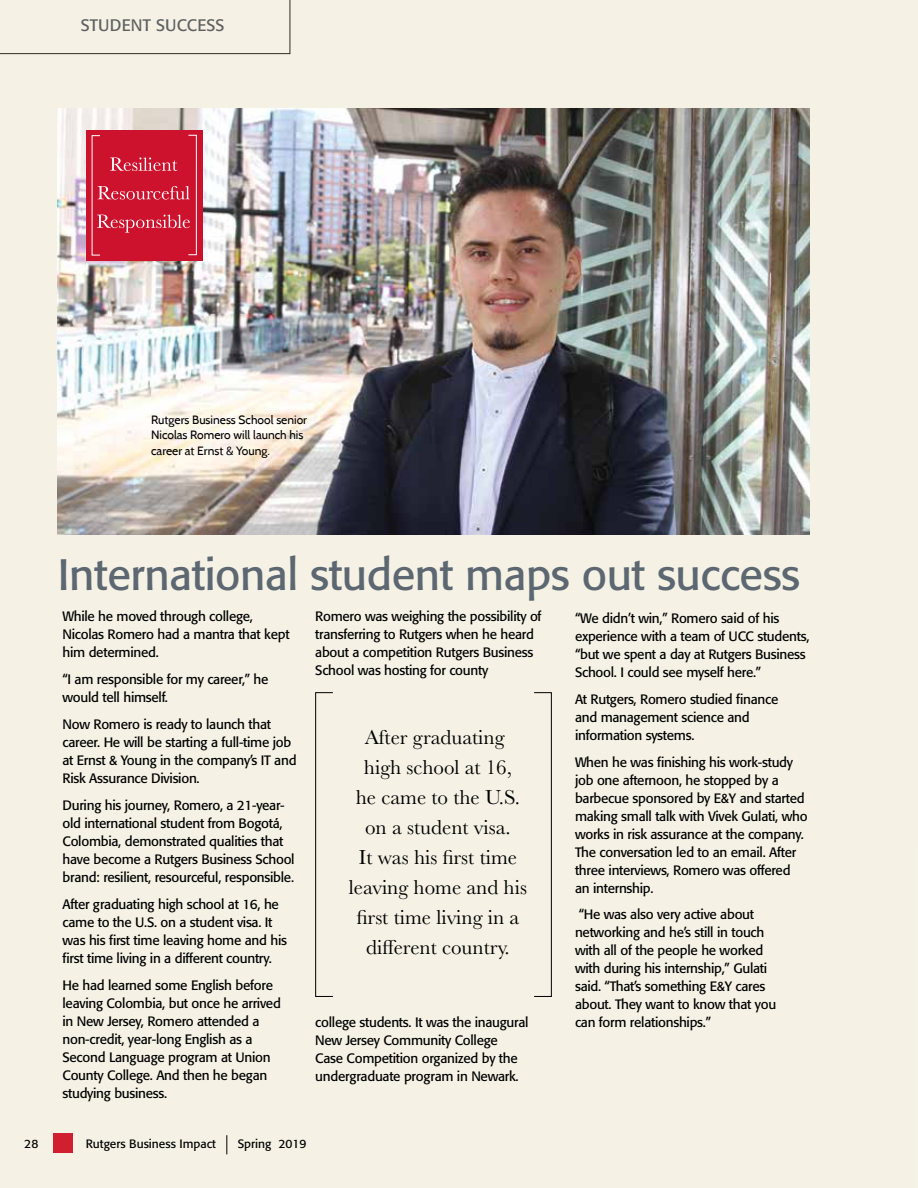
<style>
.page{position:relative;width:918px;height:1188px;background:#f5f2e5}
.page>*{position:absolute;margin:0;border:0;box-sizing:border-box;transform-origin:0 0}
.t1{font:43.5px "Formata BQ";letter-spacing:-.01em;color:#5d6771}
.t2{font:21px/30px "Baskerville";color:#000;text-align:center}
.t3{font:16.5px "Formata BQ";letter-spacing:.01em;color:#5f6062}
.t4{font:13.5px/18px "Formata BQ";letter-spacing:-.02em;color:#000}
.t5{font:12px/15.8px "Cabin";color:#000}
.t6{font:12px "Formata BQ";color:#000}
</style>
<div class="page">
<svg style="left:917px;top:847px;width:1px;height:341px"></svg>
<img style="left:58px;top:108px;width:752px;height:427px">
<div style="left:53px;top:1134px;width:19px;height:19px;background:#d0202f"></div>
<svg style="left:226px;top:1135px;width:1px;height:19px"></svg>
<div style="left:534px;top:692px;width:18px;height:305px;border:1px solid #000"></div>
<div style="left:315px;top:692px;width:18px;height:305px;border:1px solid #000"></div>
<div style="left:86px;top:130px;width:117px;height:130px;background:#cd122d"></div>
<div style="left:188px;top:135px;width:9px;height:120px;border:1px solid #fff"></div>
<svg style="left:97px;top:215px;width:93px;height:18px"></svg>
<svg style="left:98px;top:186px;width:92px;height:14px"></svg>
<svg style="left:110px;top:157px;width:68px;height:14px"></svg>
<p class="t3" style="left:81px;top:16px;width:145px">STUDENT SUCCESS</p>
<p class="t5" style="left:151px;top:411px;width:157px">Rutgers Business School senior<br>Nicolas Romero will launch his career at Ernst &amp; Young.</p>
<h1 class="t1" style="left:58px;top:548px;width:744px">International student maps out success</h1>
<p class="t4" style="left:63px;top:608px;width:229px">While he moved through college,<br>Nicolas Romero had a mantra that kept him determined.</p>
<p class="t4" style="left:63px;top:671px;width:207px">“I am responsible for my career,” he would tell himself.</p>
<p class="t4" style="left:63px;top:715px;width:236px">Now Romero is ready to launch that career. He will be starting a full-time job at Ernst &amp; Young in the company’s IT and Risk Assurance Division.</p>
<p class="t4" style="left:63px;top:796px;width:234px">During his journey, Romero, a 21-year&shy;old international student from Bogotá, Colombia, demonstrated qualities that have become a Rutgers Business School brand: resilient, resourceful, responsible.</p>
<p class="t4" style="left:63px;top:895px;width:226px">After graduating high school at 16, he came to the U.S. on a student visa. It was his first time leaving home and his first time living in a different country.</p>
<p class="t4" style="left:63px;top:976px;width:220px">He had learned some English before leaving Colombia, but once he arrived in New Jersey, Romero attended a non-credit, year-long English as a<br>Second Language program at Union<br>County College. And then he began studying business.</p>
<p class="t4" style="left:315px;top:608px;width:228px">Romero was weighing the possibility of transferring to Rutgers when he heard about a competition Rutgers Business School was hosting for county</p>
<h2 class="t2" style="left:349px;top:722px;width:180px">After graduating high school at 16,<br>he came to the U.S. on a student visa.<br>It was his first time leaving home and his first time living in a different country.</h2>
<p class="t4" style="left:315px;top:1013px;width:215px">college students. It was the inaugural New Jersey Community College Case Competition organized by the undergraduate program in Newark.</p>
<p class="t6" style="left:24px;top:1136px;width:16px">28</p>
<p class="t6" style="left:86px;top:1137px;width:132px">Rutgers Business Impact</p>
<p class="t6" style="left:238px;top:1137px;width:70px">Spring 2019</p>
<p class="t4" style="left:575px;top:609px;width:236px">“We didn’t win,” Romero said of his experience with a team of UCC students, “but we spent a day at Rutgers Business School. I could see myself here.”</p>
<p class="t4" style="left:575px;top:690px;width:205px">At Rutgers, Romero studied finance and management science and information systems.</p>
<p class="t4" style="left:575px;top:753px;width:234px">When he was finishing his work-study job one afternoon, he stopped by a barbecue sponsored by E&amp;Y and started making small talk with Vivek Gulati, who works in risk assurance at the company.<br>The conversation led to an email. After three interviews, Romero was offered an internship.</p>
<p class="t4" style="left:575px;top:906px;width:203px">“He was also very active about networking and he’s still in touch with all of the people he worked with during his internship,” Gulati said. “That’s something E&amp;Y cares about. They want to know that you can form relationships.”</p>
</div>
